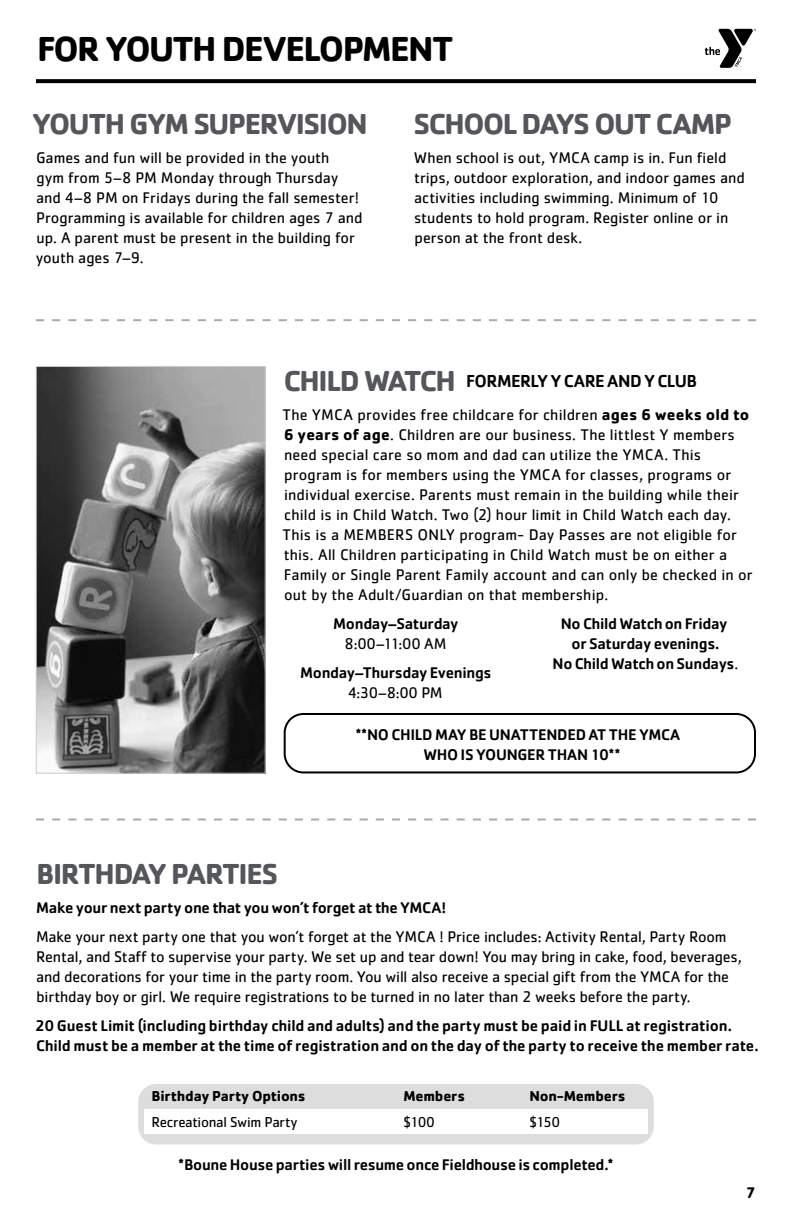
<style>
.page{position:relative;width:792px;height:1224px;background:#fff}
.page>*{position:absolute;margin:0;border:0;box-sizing:border-box;transform-origin:0 0}
.t1{font:700 36px "Cachet Std";letter-spacing:-.045em;color:#000}
.t2{font:700 30px "Cachet Std";letter-spacing:-.05em;color:#54565a}
.t3{font:500 18px "Cachet Std";letter-spacing:-.03em;color:#000}
.t4{font:16px/20px "Cachet Std";color:#000}
.t5{font:500 16px/20px "Cachet Std";letter-spacing:-.015em;color:#000;text-align:center}
.t6{font:700 16px "Cachet Std";color:#000}
.t7{font:700 15px "Cachet Std";letter-spacing:-.015em;color:#000}
.t8{font:15px "Cachet Std";letter-spacing:-.02em;color:#000}
.s1{font-weight:700;font-size:30px;color:#54565a}
.s2{font-weight:700}
.s3{font-weight:400}
</style>
<div class="page">
<svg style="left:705px;top:29px;width:51px;height:39px"></svg>
<svg style="left:36px;top:79px;width:720px;height:4px;background:#090909"></svg>
<img style="left:38px;top:368px;width:225px;height:403px">
<div style="left:36px;top:366px;width:229px;height:407px;border:1px solid #ccccce"></div>
<div style="left:138px;top:1084px;width:516px;height:60px;background:#ddddde;border-radius:18px"></div>
<div style="left:144px;top:1109px;width:504px;height:25px;background:#fff"></div>
<div style="left:284px;top:713px;width:472px;height:60px;border:2px solid #000;border-radius:19px"></div>
<svg style="left:36px;top:819px;width:720px;height:2px"></svg>
<svg style="left:36px;top:319px;width:720px;height:2px"></svg>
<h1 class="t1" style="left:37px;top:25px;width:418px">FOR YOUTH DEVELOPMENT</h1>
<h2 class="t2" style="left:32px;top:104px;width:337px">YOUTH GYM SUPERVISION</h2>
<p class="t4" style="left:36px;top:147px;width:328px">Games and fun will be provided in the youth<br>gym from 5–8 PM Monday through Thursday and 4–8 PM on Fridays during the fall semester!<br>Programming is available for children ages 7 and up. A parent must be present in the building for youth ages 7–9.</p>
<h2 class="t2" style="left:414px;top:104px;width:320px">SCHOOL DAYS OUT CAMP</h2>
<p class="t4" style="left:414px;top:147px;width:333px">When school is out, YMCA camp is in. Fun field trips, outdoor exploration, and indoor games and activities including swimming. Minimum of 10 students to hold program. Register online or in person at the front desk.</p>
<p class="t3" style="left:284px;top:370px;width:415px"><span class="s1">CHILD WATCH</span> FORMERLY Y CARE AND Y CLUB</p>
<p class="t4" style="left:282px;top:404px;width:472px">The YMCA provides free childcare for children <span class="s2">ages 6 weeks old to 6 years of age</span>. Children are our business. The littlest Y members need special care so mom and dad can utilize the YMCA. This program is for members using the YMCA for classes, programs or individual exercise. Parents must remain in the building while their child is in Child Watch. Two (2) hour limit in Child Watch each day.<br>This is a MEMBERS ONLY program- Day Passes are not eligible for this. All Children participating in Child Watch must be on either a Family or Single Parent Family account and can only be checked in or out by the Adult/Guardian on that membership.</p>
<p class="t5" style="left:333px;top:613px;width:127px">Monday–Saturday</p>
<p class="t4" style="left:345px;top:633px;width:103px">8:00–11:00 AM</p>
<p class="t5" style="left:300px;top:662px;width:193px">Monday–Thursday Evenings</p>
<p class="t4" style="left:348px;top:682px;width:96px">4:30–8:00 PM</p>
<p class="t5" style="left:553px;top:613px;width:187px">No Child Watch on Friday or Saturday evenings.<br>No Child Watch on Sundays<span class="s3">.</span></p>
<p class="t5" style="left:355px;top:724px;width:326px">**NO CHILD MAY BE UNATTENDED AT THE YMCA<br>WHO IS YOUNGER THAN 10**</p>
<h2 class="t2" style="left:36px;top:854px;width:244px">BIRTHDAY PARTIES</h2>
<p class="t5" style="left:36px;top:897px;width:411px">Make your next party one that you won’t forget at the YMCA!</p>
<p class="t4" style="left:36px;top:926px;width:707px">Make your next party one that you won’t forget at the YMCA ! Price includes: Activity Rental, Party Room Rental, and Staff to supervise your party. We set up and tear down! You may bring in cake, food, beverages, and decorations for your time in the party room. You will also receive a special gift from the YMCA for the birthday boy or girl. We require registrations to be turned in no later than 2 weeks before the party.</p>
<p class="t5" style="left:35px;top:1015px;width:725px;text-align:left">20 Guest Limit (including birthday child and adults) and the party must be paid in FULL at registration.<br>Child must be a member at the time of registration and on the day of the party to receive the member rate.</p>
<p class="t7" style="left:151px;top:1087px;width:156px">Birthday Party Options</p>
<p class="t7" style="left:403px;top:1087px;width:63px">Members</p>
<p class="t7" style="left:529px;top:1087px;width:98px">Non-Members</p>
<p class="t8" style="left:151px;top:1113px;width:148px">Recreational Swim Party</p>
<p class="t8" style="left:403px;top:1113px;width:33px">$100</p>
<p class="t8" style="left:529px;top:1113px;width:32px">$150</p>
<p class="t5" style="left:178px;top:1154px;width:437px">*Boune House parties will resume once Fieldhouse is completed.*</p>
<p class="t6" style="left:746px;top:1182px;width:12px">7</p>
</div>
